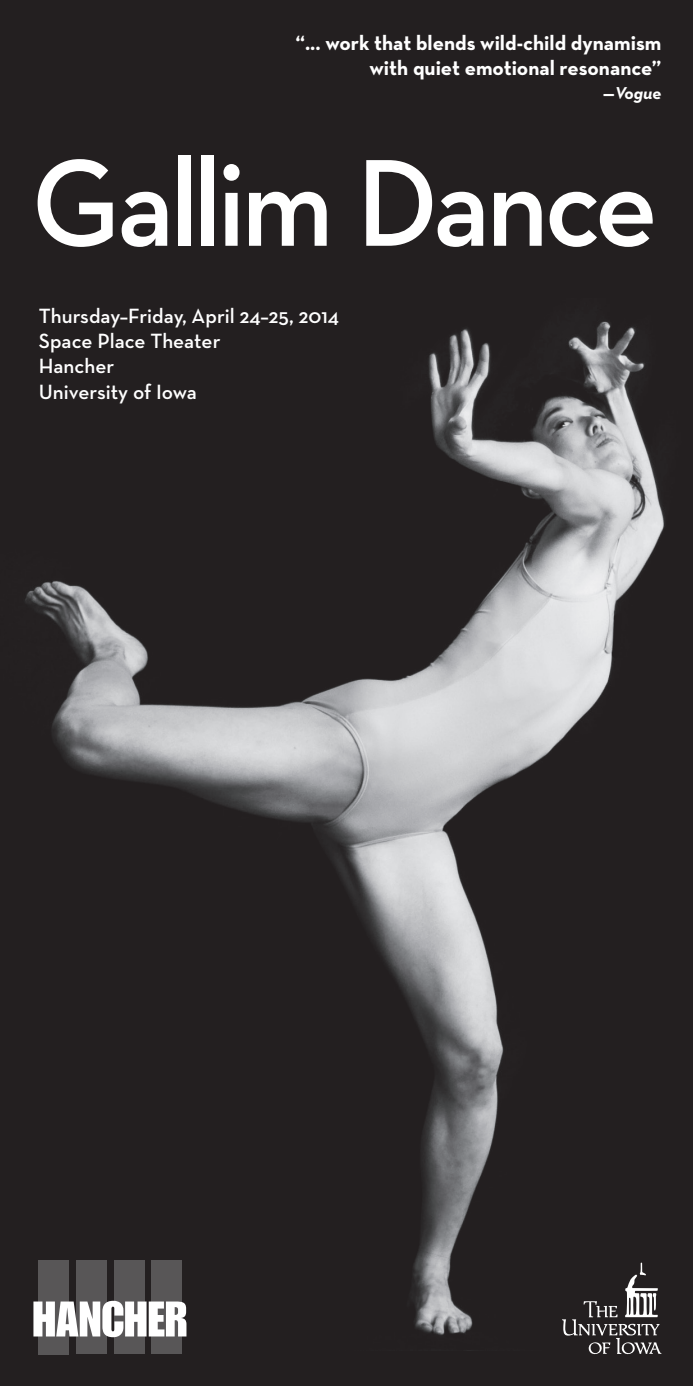
<style>
.page{position:relative;width:693px;height:1386px;background:#231f20}
.page>*{position:absolute;margin:0;border:0;box-sizing:border-box;transform-origin:0 0}
.t1{font:600 126px "Neutra Text";letter-spacing:-.035em;color:#fff;scale:.95 1}
.t2{font:600 21px/25.2px "Neutra Text";color:#fff}
.t3{font:700 21px "Neutra Text";color:#fff}
.t4{font:italic 700 17.5px "Neutra Text";color:#fff}
.s1{font-style:normal}
</style>
<div class="page">
<img style="left:25px;top:321px;width:640px;height:1030px">
<div style="left:39px;top:1260px;width:30px;height:94px;background:#585657"></div>
<div style="left:76px;top:1260px;width:31px;height:94px;background:#585657"></div>
<div style="left:114px;top:1260px;width:30px;height:94px;background:#585657"></div>
<div style="left:151px;top:1260px;width:30px;height:94px;background:#585657"></div>
<svg style="left:33px;top:1301px;width:153px;height:36px"></svg>
<svg style="left:562px;top:1263px;width:100px;height:91px"></svg>
<p class="t3" style="left:295px;top:30px;width:368px">“... work that blends wild-child dynamism</p>
<p class="t3" style="left:370px;top:54px;width:293px">with quiet emotional resonance”</p>
<p class="t4" style="left:603px;top:82px;width:60px"><span class="s1">—</span>Vogue</p>
<p class="t1" style="left:32px;top:126px;width:661px">Gallim Dance</p>
<p class="t2" style="left:39px;top:303px;width:302px">Thursday–Friday, April 24–25, 2014</p>
<p class="t2" style="left:39px;top:328px;width:183px">Space Place Theater<br>Hancher</p>
<p class="t2" style="left:39px;top:378px;width:160px">University of Iowa</p>
</div>
